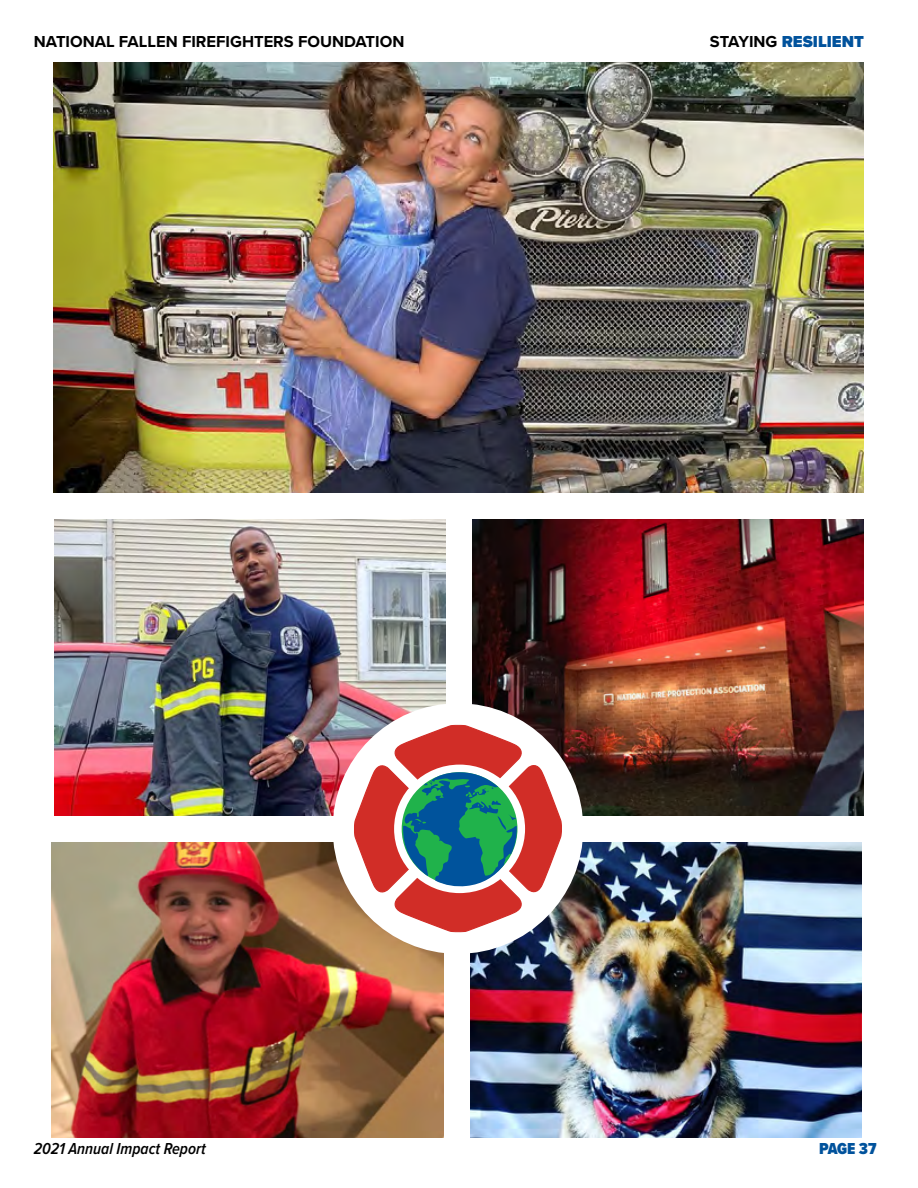
<style>
.page{position:relative;width:918px;height:1188px;background:#fff}
.page>*{position:absolute;margin:0;border:0;box-sizing:border-box;transform-origin:0 0}
.Page_Header_-_Black{font:700 16.5px "Proxima Nova";color:#000}
.Page_Footer_-_Black{font:italic 600 16.5px "Proxima Nova Cond";color:#000}
.Page_Header_-_Black-2{font:900 16.5px "Proxima Nova";color:#00529c}
.Page_Number_-_Dark{font:900 16.5px "Proxima Nova Cond";letter-spacing:-.01em;color:#00529c}
.s1{font-weight:700;color:#000}
</style>
<div class="page">
<img style="left:54px;top:519px;width:392px;height:296px">
<img style="left:472px;top:519px;width:392px;height:296px">
<img style="left:52px;top:843px;width:391px;height:295px">
<img style="left:470px;top:842px;width:392px;height:296px">
<img style="left:54px;top:63px;width:810px;height:429px">
<div style="left:333px;top:703px;width:250px;height:251px;background:#fff;border-radius:50%"></div>
<svg style="left:354px;top:725px;width:208px;height:207px"></svg>
<p class="Page_Header_-_Black" style="left:34px;top:29px;width:372px">NATIONAL FALLEN FIREFIGHTERS FOUNDATION</p>
<p class="Page_Header_-_Black-2" style="left:710px;top:29px;width:156px"><span class="s1">STAYING</span> RESILIENT</p>
<p class="Page_Footer_-_Black" style="left:34px;top:1137px;width:174px">2021 Annual Impact Report</p>
<p class="Page_Number_-_Dark" style="left:819px;top:1137px;width:59px">PAGE 37</p>
</div>
